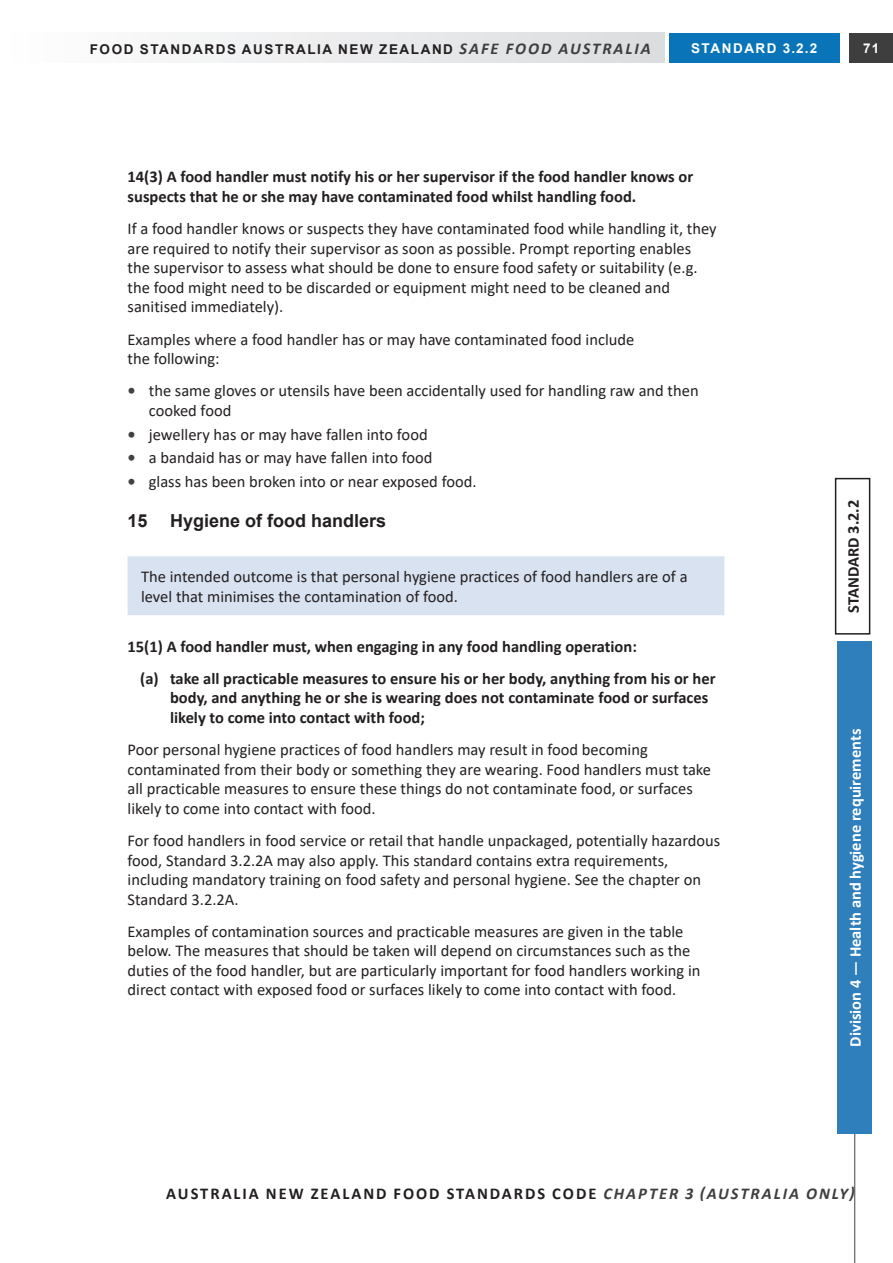
<style>
.page{position:relative;width:893px;height:1263px;background:#fff}
.page>*{position:absolute;margin:0;border:0;box-sizing:border-box;transform-origin:0 0}
.t1{font:700 18px "Arial";color:#231f20}
.t2{font:16.5px/19.5px "Calibri";color:#231f20}
.t3{font:700 16.5px/19.5px "Calibri";color:#231f20}
.t4{font:700 16.5px "Calibri";letter-spacing:.12em;color:#231f20}
.t5{font:700 16.5px "Calibri";color:#fff}
.t6{font:700 13.5px "Arial";letter-spacing:.115em;color:#231f20}
.t7{font:700 13.5px "Arial";letter-spacing:.115em;color:#fff}
.s1{font-family:"Calibri";font-style:italic;font-size:16.5px;color:#3e3e3f}
.s2{font-weight:700;color:#424242}
.s3{font-style:italic;color:#3e3e3f}
</style>
<div class="page">
<div style="left:850px;top:33px;width:43px;height:30px;background:#3e3e3f"></div>
<div style="left:669px;top:33px;width:170px;height:29px;background:#0975b8"></div>
<hr style="left:854px;top:648px;width:1px;height:615px;background:#424242">
<div style="left:0;top:33px;width:664px;height:29px;background:linear-gradient(to right,#fff,#dbdcde)"></div>
<div style="left:838px;top:641px;width:34px;height:493px;background:#307fbd"></div>
<div style="left:835px;top:478px;width:35px;height:157px;border:2px solid #231f20"></div>
<div style="left:128px;top:557px;width:596px;height:57px;background:#d9e2f1"></div>
<hr style="left:128px;top:556px;width:596px;height:2px;background:#d9e2f1">
<hr style="left:128px;top:614px;width:596px;height:1px;background:#d9e2f1">
<p class="t6" style="left:90px;top:40px;width:563px">FOOD STANDARDS AUSTRALIA NEW ZEALAND <span class="s1">SAFE FOOD AUSTRALIA</span></p>
<p class="t7" style="left:691px;top:38px;width:128px">STANDARD 3.2.2</p>
<p class="t7" style="left:863px;top:38px;width:18px">71</p>
<p class="t3" style="left:128px;top:167px;width:567px">14(3) A food handler must notify his or her supervisor if the food handler knows or suspects that he or she may have contaminated food whilst handling food.</p>
<p class="t2" style="left:128px;top:219px;width:591px">If a food handler knows or suspects they have contaminated food while handling it, they are required to notify their supervisor as soon as possible. Prompt reporting enables the supervisor to assess what should be done to ensure food safety or suitability (e.g. the food might need to be discarded or equipment might need to be cleaned and sanitised immediately).</p>
<p class="t2" style="left:128px;top:329px;width:508px">Examples where a food handler has or may have contaminated food include the following:</p>
<p class="t2" style="left:149px;top:381px;width:551px;text-indent:-21px"><span class="s2">•</span> the same gloves or utensils have been accidentally used for handling raw and then cooked food</p>
<p class="t2" style="left:128px;top:424px;width:302px"><span class="s2">•</span> jewellery has or may have fallen into food</p>
<p class="t2" style="left:128px;top:448px;width:306px"><span class="s2">•</span> a bandaid has or may have fallen into food</p>
<p class="t2" style="left:128px;top:471px;width:351px"><span class="s2">•</span> glass has been broken into or near exposed food.</p>
<p class="t1" style="left:128px;top:507px;width:22px">15</p>
<p class="t1" style="left:170px;top:507px;width:218px">Hygiene of food handlers</p>
<p class="t2" style="left:141px;top:566px;width:548px">The intended outcome is that personal hygiene practices of food handlers are of a level that minimises the contamination of food.</p>
<p class="t3" style="left:140px;top:630px;width:577px;line-height:32.2px;text-indent:-13px">15(1) A food handler must, when engaging in any food handling operation:<br>(a) take all practicable measures to ensure his or her body, anything from his or her</p>
<p class="t3" style="left:170px;top:688px;width:540px">body, and anything he or she is wearing does not contaminate food or surfaces likely to come into contact with food;</p>
<p class="t2" style="left:128px;top:740px;width:585px">Poor personal hygiene practices of food handlers may result in food becoming contaminated from their body or something they are wearing. Food handlers must take all practicable measures to ensure these things do not contaminate food, or surfaces likely to come into contact with food.</p>
<p class="t2" style="left:128px;top:830px;width:594px">For food handlers in food service or retail that handle unpackaged, potentially hazardous food, Standard 3.2.2A may also apply. This standard contains extra requirements, including mandatory training on food safety and personal hygiene. See the chapter on Standard 3.2.2A.</p>
<p class="t2" style="left:128px;top:921px;width:574px">Examples of contamination sources and practicable measures are given in the table below. The measures that should be taken will depend on circumstances such as the duties of the food handler, but are particularly important for food handlers working in direct contact with exposed food or surfaces likely to come into contact with food.</p>
<p class="t3" style="left:843px;top:613px;width:114px;rotate:-90deg">STANDARD 3.2.2</p>
<p class="t5" style="left:844px;top:1046px;width:319px;rotate:-90deg">Division 4 — Health and hygiene requirements</p>
<p class="t4" style="left:166px;top:1181px;width:690px">AUSTRALIA NEW ZEALAND FOOD STANDARDS CODE <span class="s3">CHAPTER 3 (AUSTRALIA ONLY)</span></p>
</div>
